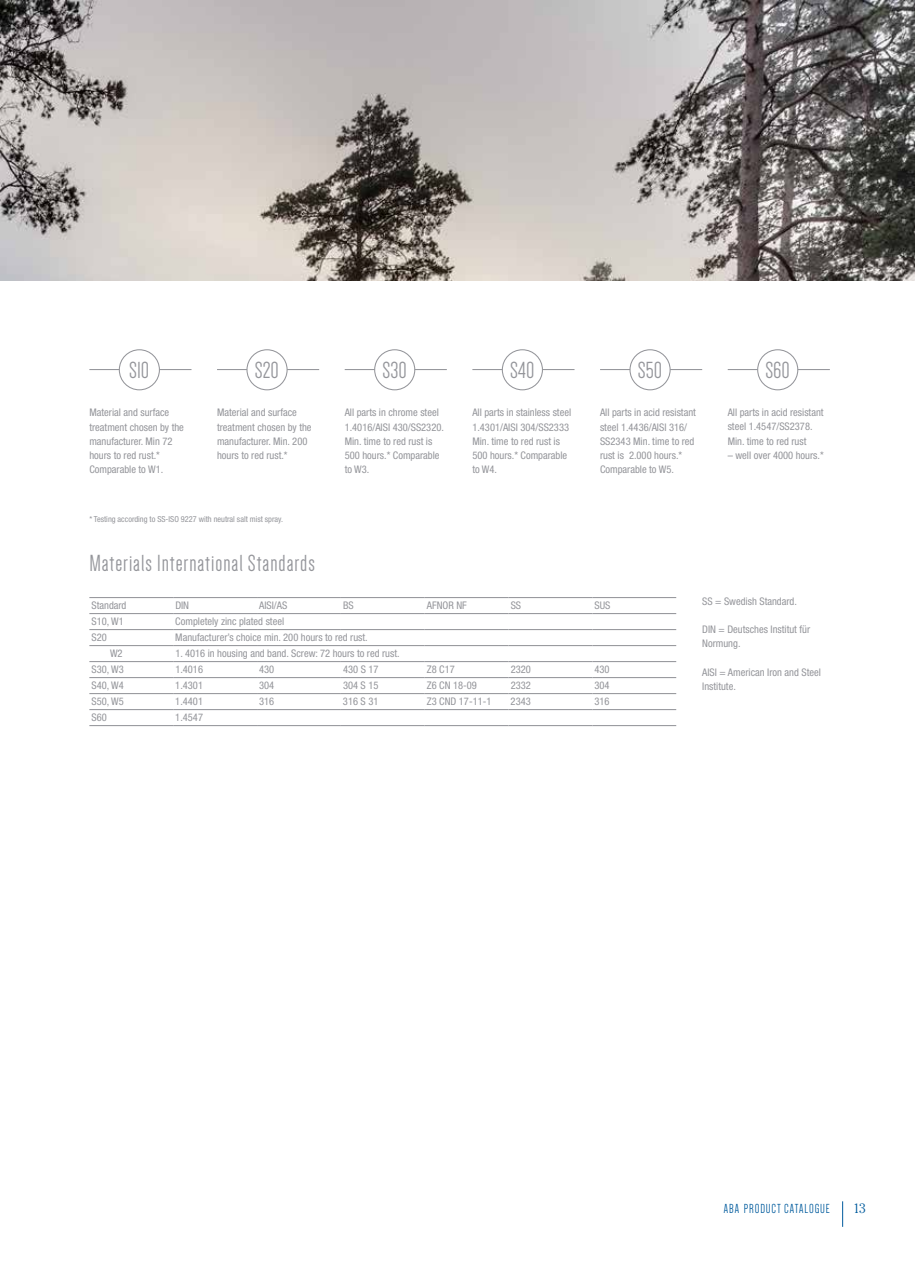
<style>
.page{position:relative;width:915px;height:1263px;background:#fff}
.page>*{position:absolute;margin:0;border:0;box-sizing:border-box;transform-origin:0 0}
.t1{font:24px "Dense";letter-spacing:.04em;color:#94959a}
.t2{font:13.5px "Dense";letter-spacing:.065em;color:#005b9d}
.t3{font:300 13.5px "Cheltenham Std";color:#005b9d}
.t4{font:condensed 10.5px/14.2px "Helvetica Neue LT Std";color:#94959a}
.t5{font:condensed 8.25px "Helvetica Neue LT Std";color:#94959a}
</style>
<div class="page">
<svg style="left:842px;top:1201px;width:1px;height:26px"></svg>
<img style="left:0;top:0;width:914px;height:281px">
<hr style="left:89px;top:369px;width:102px;height:1px;background:#94959a">
<hr style="left:217px;top:369px;width:102px;height:1px;background:#94959a">
<hr style="left:344px;top:369px;width:102px;height:1px;background:#94959a">
<hr style="left:472px;top:369px;width:102px;height:1px;background:#94959a">
<hr style="left:600px;top:369px;width:102px;height:1px;background:#94959a">
<hr style="left:727px;top:369px;width:102px;height:1px;background:#94959a">
<div style="left:119px;top:350px;width:40px;height:40px;background:#fff;border-radius:50%"></div>
<div style="left:119px;top:349px;width:41px;height:41px;border:1px solid #94959a;border-radius:50%"></div>
<div style="left:247px;top:350px;width:40px;height:40px;background:#fff;border-radius:50%"></div>
<div style="left:246px;top:349px;width:41px;height:41px;border:1px solid #94959a;border-radius:50%"></div>
<div style="left:374px;top:350px;width:40px;height:40px;background:#fff;border-radius:50%"></div>
<div style="left:374px;top:349px;width:41px;height:41px;border:1px solid #94959a;border-radius:50%"></div>
<div style="left:502px;top:350px;width:40px;height:40px;background:#fff;border-radius:50%"></div>
<div style="left:501px;top:349px;width:41px;height:41px;border:1px solid #94959a;border-radius:50%"></div>
<div style="left:629px;top:350px;width:41px;height:40px;background:#fff;border-radius:50%"></div>
<div style="left:629px;top:349px;width:41px;height:41px;border:1px solid #94959a;border-radius:50%"></div>
<div style="left:757px;top:350px;width:40px;height:40px;background:#fff;border-radius:50%"></div>
<div style="left:756px;top:349px;width:42px;height:41px;border:1px solid #94959a;border-radius:50%"></div>
<svg style="left:90px;top:598px;width:586px;height:113px"></svg>
<hr style="left:89px;top:597px;width:84px;height:1px;background:#94959a">
<hr style="left:173px;top:597px;width:84px;height:1px;background:#94959a">
<hr style="left:257px;top:597px;width:84px;height:1px;background:#94959a">
<hr style="left:341px;top:597px;width:83px;height:1px;background:#94959a">
<hr style="left:424px;top:597px;width:84px;height:1px;background:#94959a">
<hr style="left:508px;top:597px;width:84px;height:1px;background:#94959a">
<hr style="left:592px;top:597px;width:84px;height:1px;background:#94959a">
<hr style="left:89px;top:613px;width:84px;height:1px;background:#94959a">
<hr style="left:89px;top:629px;width:84px;height:1px;background:#94959a">
<hr style="left:89px;top:645px;width:84px;height:1px;background:#94959a">
<hr style="left:173px;top:613px;width:84px;height:1px;background:#94959a">
<hr style="left:173px;top:629px;width:84px;height:1px;background:#94959a">
<hr style="left:257px;top:629px;width:84px;height:1px;background:#94959a">
<hr style="left:341px;top:629px;width:83px;height:1px;background:#94959a">
<hr style="left:424px;top:629px;width:84px;height:1px;background:#94959a">
<hr style="left:508px;top:629px;width:84px;height:1px;background:#94959a">
<hr style="left:592px;top:629px;width:84px;height:1px;background:#94959a">
<hr style="left:173px;top:645px;width:84px;height:1px;background:#94959a">
<hr style="left:257px;top:645px;width:84px;height:1px;background:#94959a">
<hr style="left:341px;top:645px;width:83px;height:1px;background:#94959a">
<hr style="left:424px;top:645px;width:84px;height:1px;background:#94959a">
<hr style="left:508px;top:645px;width:84px;height:1px;background:#94959a">
<hr style="left:592px;top:645px;width:84px;height:1px;background:#94959a">
<hr style="left:257px;top:613px;width:84px;height:1px;background:#94959a">
<hr style="left:341px;top:613px;width:83px;height:1px;background:#94959a">
<hr style="left:424px;top:613px;width:84px;height:1px;background:#94959a">
<hr style="left:508px;top:613px;width:84px;height:1px;background:#94959a">
<hr style="left:592px;top:613px;width:84px;height:1px;background:#94959a">
<hr style="left:89px;top:661px;width:84px;height:1px;background:#94959a">
<hr style="left:173px;top:661px;width:84px;height:1px;background:#94959a">
<hr style="left:257px;top:661px;width:84px;height:1px;background:#94959a">
<hr style="left:341px;top:661px;width:83px;height:1px;background:#94959a">
<hr style="left:424px;top:661px;width:84px;height:1px;background:#94959a">
<hr style="left:508px;top:661px;width:84px;height:1px;background:#94959a">
<hr style="left:592px;top:661px;width:84px;height:1px;background:#94959a">
<hr style="left:89px;top:677px;width:84px;height:1px;background:#94959a">
<hr style="left:173px;top:677px;width:84px;height:1px;background:#94959a">
<hr style="left:257px;top:677px;width:84px;height:1px;background:#94959a">
<hr style="left:341px;top:677px;width:83px;height:1px;background:#94959a">
<hr style="left:424px;top:677px;width:84px;height:1px;background:#94959a">
<hr style="left:508px;top:677px;width:84px;height:1px;background:#94959a">
<hr style="left:592px;top:677px;width:84px;height:1px;background:#94959a">
<hr style="left:89px;top:693px;width:84px;height:1px;background:#94959a">
<hr style="left:173px;top:693px;width:84px;height:1px;background:#94959a">
<hr style="left:257px;top:693px;width:84px;height:1px;background:#94959a">
<hr style="left:341px;top:693px;width:83px;height:1px;background:#94959a">
<hr style="left:424px;top:693px;width:84px;height:1px;background:#94959a">
<hr style="left:508px;top:693px;width:84px;height:1px;background:#94959a">
<hr style="left:592px;top:693px;width:84px;height:1px;background:#94959a">
<hr style="left:89px;top:709px;width:84px;height:1px;background:#94959a">
<hr style="left:173px;top:709px;width:84px;height:1px;background:#94959a">
<hr style="left:257px;top:709px;width:84px;height:1px;background:#94959a">
<hr style="left:341px;top:709px;width:83px;height:1px;background:#94959a">
<hr style="left:424px;top:709px;width:84px;height:1px;background:#94959a">
<hr style="left:508px;top:709px;width:84px;height:1px;background:#94959a">
<hr style="left:592px;top:709px;width:84px;height:1px;background:#94959a">
<hr style="left:89px;top:725px;width:84px;height:1px;background:#94959a">
<hr style="left:173px;top:725px;width:84px;height:1px;background:#94959a">
<hr style="left:257px;top:725px;width:84px;height:1px;background:#94959a">
<hr style="left:341px;top:725px;width:83px;height:1px;background:#94959a">
<hr style="left:424px;top:725px;width:84px;height:1px;background:#94959a">
<hr style="left:508px;top:725px;width:84px;height:1px;background:#94959a">
<hr style="left:592px;top:725px;width:84px;height:1px;background:#94959a">
<h1 class="t1" style="left:129px;top:358px;width:22px">S10</h1>
<h1 class="t1" style="left:255px;top:358px;width:26px">S20</h1>
<h1 class="t1" style="left:382px;top:358px;width:26px">S30</h1>
<h1 class="t1" style="left:510px;top:358px;width:26px">S40</h1>
<h1 class="t1" style="left:637px;top:358px;width:26px">S50</h1>
<h1 class="t1" style="left:765px;top:358px;width:26px">S60</h1>
<p class="t4" style="left:89px;top:405px;width:96px">Material and surface treatment chosen by the manufacturer. Min 72 hours to red rust.*<br>Comparable to W1.</p>
<p class="t4" style="left:217px;top:405px;width:96px">Material and surface treatment chosen by the manufacturer. Min. 200 hours to red rust.*</p>
<p class="t4" style="left:344px;top:405px;width:101px">All parts in chrome steel<br>1.4016/AISI 430/SS2320.<br>Min. time to red rust is<br>500 hours.* Comparable to W3.</p>
<p class="t4" style="left:472px;top:405px;width:100px">All parts in stainless steel<br>1.4301/AISI 304/SS2333<br>Min. time to red rust is<br>500 hours.* Comparable to W4.</p>
<p class="t4" style="left:600px;top:405px;width:97px">All parts in acid resistant steel 1.4436/AISI 316/<br>SS2343 Min. time to red rust is 2.000 hours.*<br>Comparable to W5.</p>
<p class="t4" style="left:727px;top:405px;width:97px">All parts in acid resistant steel 1.4547/SS2378.<br>Min. time to red rust</p>
<p class="t4" style="left:727px;top:448px;width:97px">– well over 4000 hours.*</p>
<p class="t5" style="left:89px;top:514px;width:195px">* Testing according to SS-ISO 9227 with neutral salt mist spray.</p>
<h1 class="t1" style="left:89px;top:551px;width:227px">Materials International Standards</h1>
<p class="t4" style="left:91px;top:598px;width:36px">Standard</p>
<p class="t4" style="left:175px;top:598px;width:15px">DIN</p>
<p class="t4" style="left:259px;top:598px;width:30px">AISI/AS</p>
<p class="t4" style="left:343px;top:598px;width:12px">BS</p>
<p class="t4" style="left:426px;top:598px;width:42px">AFNOR NF</p>
<p class="t4" style="left:510px;top:598px;width:12px">SS</p>
<p class="t4" style="left:594px;top:598px;width:17px">SUS</p>
<p class="t4" style="left:91px;top:614px;width:34px">S10, W1</p>
<p class="t4" style="left:175px;top:614px;width:110px">Completely zinc plated steel</p>
<p class="t4" style="left:91px;top:630px;width:17px">S20</p>
<p class="t4" style="left:175px;top:630px;width:194px">Manufacturer’s choice min. 200 hours to red rust.</p>
<p class="t4" style="left:110px;top:646px;width:14px">W2</p>
<p class="t4" style="left:175px;top:646px;width:226px">1. 4016 in housing and band. Screw: 72 hours to red rust.</p>
<p class="t4" style="left:91px;top:662px;width:34px">S30, W3</p>
<p class="t4" style="left:175px;top:662px;width:29px">1.4016</p>
<p class="t4" style="left:259px;top:662px;width:17px">430</p>
<p class="t4" style="left:343px;top:662px;width:37px">430 S 17</p>
<p class="t4" style="left:426px;top:662px;width:29px">Z8 C17</p>
<p class="t4" style="left:510px;top:662px;width:22px">2320</p>
<p class="t4" style="left:594px;top:662px;width:17px">430</p>
<p class="t4" style="left:91px;top:678px;width:34px">S40, W4</p>
<p class="t4" style="left:175px;top:678px;width:29px">1.4301</p>
<p class="t4" style="left:259px;top:678px;width:17px">304</p>
<p class="t4" style="left:343px;top:678px;width:37px">304 S 15</p>
<p class="t4" style="left:426px;top:678px;width:52px">Z6 CN 18-09</p>
<p class="t4" style="left:510px;top:678px;width:22px">2332</p>
<p class="t4" style="left:594px;top:678px;width:17px">304</p>
<p class="t4" style="left:91px;top:694px;width:34px">S50, W5</p>
<p class="t4" style="left:175px;top:694px;width:29px">1.4401</p>
<p class="t4" style="left:259px;top:694px;width:17px">316</p>
<p class="t4" style="left:343px;top:694px;width:37px">316 S 31</p>
<p class="t4" style="left:426px;top:694px;width:66px">Z3 CND 17-11-1</p>
<p class="t4" style="left:510px;top:694px;width:22px">2343</p>
<p class="t4" style="left:594px;top:694px;width:17px">316</p>
<p class="t4" style="left:91px;top:710px;width:17px">S60</p>
<p class="t4" style="left:175px;top:710px;width:29px">1.4547</p>
<p class="t4" style="left:702px;top:594px;width:96px">SS = Swedish Standard.</p>
<p class="t4" style="left:702px;top:622px;width:109px">DIN = Deutsches Institut für<br>Normung.</p>
<p class="t4" style="left:702px;top:665px;width:120px">AISI = American Iron and Steel<br>Institute.</p>
<p class="t2" style="left:723px;top:1201px;width:107px">ABA PRODUCT CATALOGUE</p>
<p class="t3" style="left:853px;top:1200px;width:14px">13</p>
</div>
